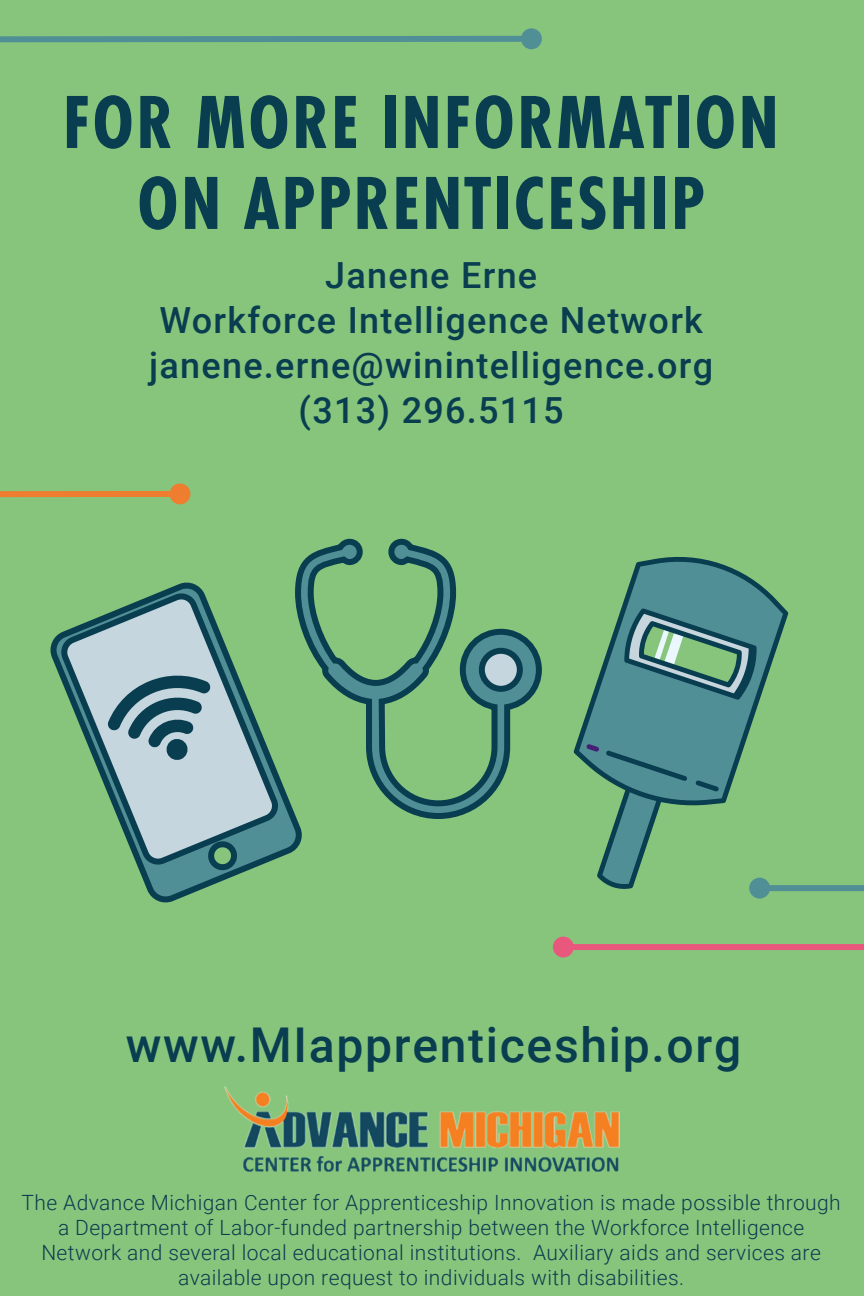
<style>
.page{position:relative;width:864px;height:1296px;background:#87c57c}
.page>*{position:absolute;margin:0;border:0;box-sizing:border-box;transform-origin:0 0}
.t1{font:700 78px/81px "Futura PT Cond";letter-spacing:.025em;color:#093d50;text-align:center}
.t2{font:500 48px "Roboto";letter-spacing:.035em;color:#093d50}
.t3{font:500 36px/45px "Roboto";letter-spacing:.035em;color:#093d50;text-align:center}
.t4{font:300 21px/25.2px "Roboto";letter-spacing:.02em;color:#093d50;text-align:center}
</style>
<div class="page">
<div style="left:571px;top:944px;width:293px;height:6px;background:#e8587d"></div>
<div style="left:556px;top:940px;width:15px;height:15px;background:#e8587d;border-radius:50%"></div>
<div style="left:553px;top:937px;width:21px;height:21px;border:6px solid #e8587d;border-radius:50%"></div>
<img style="left:224px;top:1086px;width:396px;height:87px">
<svg style="left:574px;top:557px;width:214px;height:249px"></svg>
<svg style="left:624px;top:608px;width:133px;height:92px"></svg>
<svg style="left:695px;top:780px;width:24px;height:12px"></svg>
<svg style="left:586px;top:744px;width:101px;height:145px"></svg>
<svg style="left:296px;top:538px;width:246px;height:281px"></svg>
<svg style="left:482px;top:651px;width:38px;height:38px"></svg>
<div style="left:479px;top:648px;width:44px;height:44px;border:6px solid #093d50;border-radius:50%"></div>
<svg style="left:50px;top:576px;width:259px;height:327px"></svg>
<svg style="left:55px;top:587px;width:230px;height:284px"></svg>
<svg style="left:202px;top:835px;width:39px;height:42px;background:#3d7676"></svg>
<svg style="left:103px;top:669px;width:112px;height:95px;background:#86a3ae"></svg>
<div style="left:0;top:491px;width:173px;height:6px;background:#ee7d2f"></div>
<div style="left:173px;top:487px;width:14px;height:14px;background:#ee7d2f;border-radius:50%"></div>
<div style="left:170px;top:484px;width:20px;height:20px;border:6px solid #ee7d2f;border-radius:50%"></div>
<div style="left:0;top:36px;width:524px;height:6px;background:#518f96"></div>
<div style="left:524px;top:31px;width:15px;height:15px;background:#518f96;border-radius:50%"></div>
<div style="left:521px;top:28px;width:21px;height:21px;border:6px solid #518f96;border-radius:50%"></div>
<div style="left:767px;top:885px;width:97px;height:6px;background:#518f96"></div>
<div style="left:752px;top:881px;width:15px;height:15px;background:#518f96;border-radius:50%"></div>
<div style="left:749px;top:878px;width:21px;height:21px;border:6px solid #518f96;border-radius:50%"></div>
<h1 class="t1" style="left:63px;top:82px;width:718px">FOR MORE INFORMATION<br>ON APPRENTICESHIP</h1>
<h3 class="t3" style="left:149px;top:252px;width:566px">Janene Erne<br>Workforce Intelligence Network janene.erne@winintelligence.org (313) 296.5115</h3>
<h2 class="t2" style="left:126px;top:1011px;width:617px">www.MIapprenticeship.org</h2>
<p class="t4" style="left:21px;top:1189px;width:821px">The Advance Michigan Center for Apprenticeship Innovation is made possible through a Department of Labor-funded partnership between the Workforce Intelligence Network and several local educational institutions. Auxiliary aids and services are available upon request to individuals with disabilities.</p>
</div>
